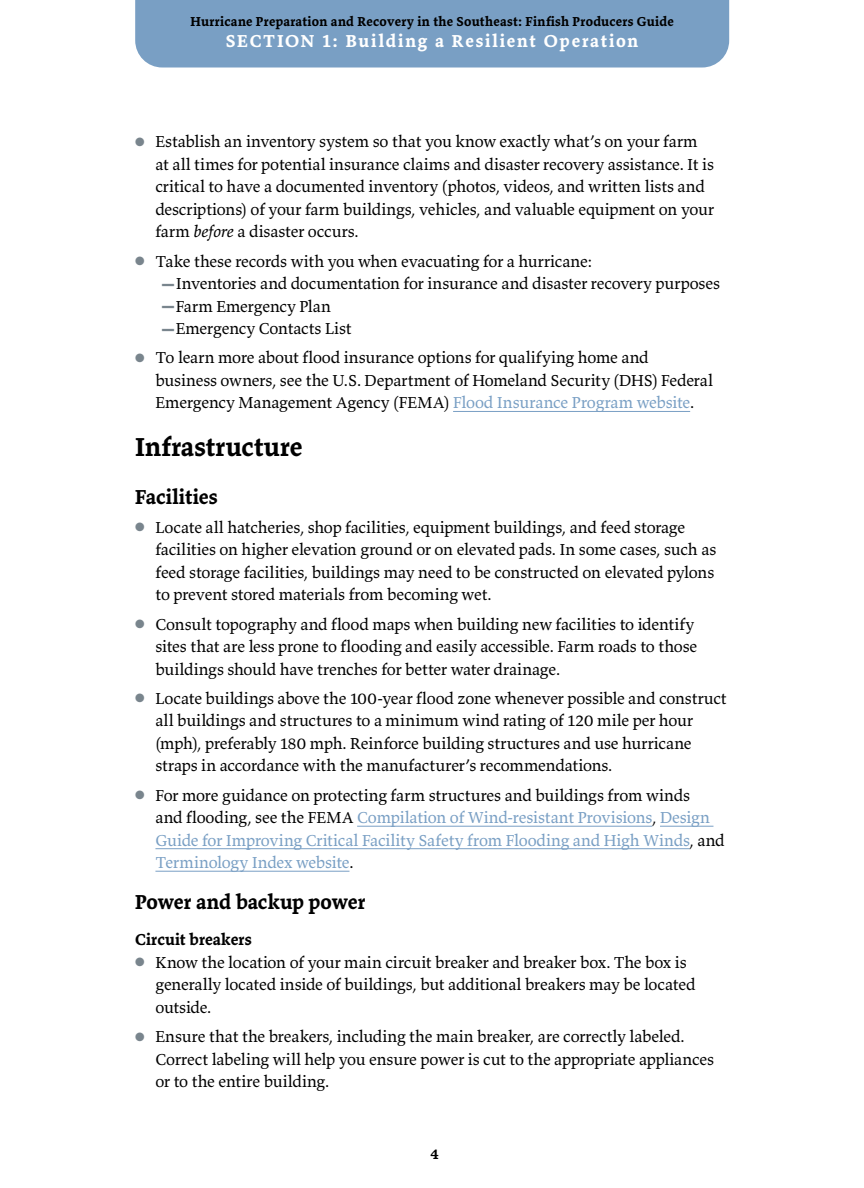
<style>
.page{position:relative;width:864px;height:1188px;background:#fff}
.page>*{position:absolute;margin:0;border:0;box-sizing:border-box;transform-origin:0 0}
.head_1{font:700 27px "Valkyrie T3";letter-spacing:.005em;color:#000}
.head_2{font:700 21px "Valkyrie T3";letter-spacing:-.005em;color:#000}
.t1{font:700 18px "Valkyrie T3";letter-spacing:.095em;color:#fff}
.t2{font:16.5px/22.5px "Valkyrie T3";letter-spacing:-.01em;color:#000}
.t3{font:16.5px/22.5px "Valkyrie T3";letter-spacing:-.01em;color:#799fc4}
.head_3{font:700 16.5px "Valkyrie T3";letter-spacing:.005em;color:#000}
.t4{font:700 15px "Valkyrie T3";color:#000}
.t5{font:700 13.5px "Valkyrie T3";letter-spacing:.02em;color:#000}
.s1{color:#79858d}
.s2{font-style:italic}
.s3{font-family:"Times New Roman";font-size:12px;color:#79858d}
.s4{color:#799fc4}
.s5{color:#000}
</style>
<div class="page">
<div style="left:135px;top:0;width:594px;height:68px;background:#799fc4"></div>
<hr style="left:453px;top:411px;width:237px;height:1px;background:#799fc4">
<hr style="left:357px;top:826px;width:295px;height:1px;background:#799fc4">
<hr style="left:660px;top:826px;width:53px;height:1px;background:#799fc4">
<hr style="left:155px;top:848px;width:535px;height:1px;background:#799fc4">
<hr style="left:155px;top:871px;width:194px;height:1px;background:#799fc4">
<p class="t5" style="left:191px;top:13px;width:485px">Hurricane Preparation and Recovery in the Southeast: Finfish Producers Guide</p>
<p class="t1" style="left:226px;top:30px;width:414px">SECTION 1: Building a Resilient Operation</p>
<p class="t2" style="left:155px;top:130px;width:560px;text-indent:-20px"><span class="s1">●</span> Establish an inventory system so that you know exactly what’s on your farm at all times for potential insurance claims and disaster recovery assistance. It is critical to have a documented inventory (photos, videos, and written lists and descriptions) of your farm buildings, vehicles, and valuable equipment on your farm <span class="s2">before</span> a disaster occurs.</p>
<p class="t2" style="left:135px;top:249px;width:459px"><span class="s1">●</span> Take these records with you when evacuating for a hurricane:</p>
<p class="t2" style="left:162px;top:272px;width:559px"><span class="s3">▬</span>Inventories and documentation for insurance and disaster recovery purposes</p>
<p class="t2" style="left:162px;top:294px;width:170px"><span class="s3">▬</span>Farm Emergency Plan</p>
<p class="t2" style="left:162px;top:317px;width:191px"><span class="s3">▬</span>Emergency Contacts List</p>
<p class="t2" style="left:155px;top:346px;width:559px;text-indent:-20px"><span class="s1">●</span> To learn more about flood insurance options for qualifying home and business owners, see the U.S. Department of Homeland Security (DHS) Federal<br>Emergency Management Agency (FEMA) <span class="s4">Flood Insurance Program website</span>.</p>
<h2 class="head_1" style="left:135px;top:430px;width:169px">Infrastructure</h2>
<h3 class="head_2" style="left:135px;top:483px;width:84px">Facilities</h3>
<p class="t2" style="left:155px;top:516px;width:562px;text-indent:-20px"><span class="s1">●</span> Locate all hatcheries, shop facilities, equipment buildings, and feed storage facilities on higher elevation ground or on elevated pads. In some cases, such as feed storage facilities, buildings may need to be constructed on elevated pylons to prevent stored materials from becoming wet.</p>
<p class="t2" style="left:155px;top:612px;width:543px;text-indent:-20px"><span class="s1">●</span> Consult topography and flood maps when building new facilities to identify sites that are less prone to flooding and easily accessible. Farm roads to those buildings should have trenches for better water drainage.</p>
<p class="t2" style="left:155px;top:687px;width:573px;text-indent:-20px"><span class="s1">●</span> Locate buildings above the 100-year flood zone whenever possible and construct all buildings and structures to a minimum wind rating of 120 mile per hour (mph), preferably 180 mph. Reinforce building structures and use hurricane straps in accordance with the manufacturer’s recommendations.</p>
<p class="t3" style="left:155px;top:783px;width:571px;text-indent:-20px"><span class="s1">●</span> <span class="s5">For more guidance on protecting farm structures and buildings from winds<br>and flooding, see the FEMA</span> Compilation of Wind-resistant Provisions<span class="s5">,</span> Design Guide for Improving Critical Facility Safety from Flooding and High Winds<span class="s5">, and </span>Terminology Index website<span class="s5">.</span></p>
<h3 class="head_2" style="left:135px;top:889px;width:232px">Power and backup power</h3>
<h4 class="head_3" style="left:135px;top:929px;width:118px">Circuit breakers</h4>
<p class="t2" style="left:155px;top:951px;width:542px;text-indent:-20px"><span class="s1">●</span> Know the location of your main circuit breaker and breaker box. The box is generally located inside of buildings, but additional breakers may be located outside.</p>
<p class="t2" style="left:155px;top:1025px;width:560px;text-indent:-20px"><span class="s1">●</span> Ensure that the breakers, including the main breaker, are correctly labeled.<br>Correct labeling will help you ensure power is cut to the appropriate appliances or to the entire building.</p>
<p class="t4" style="left:430px;top:1144px;width:10px">4</p>
</div>
